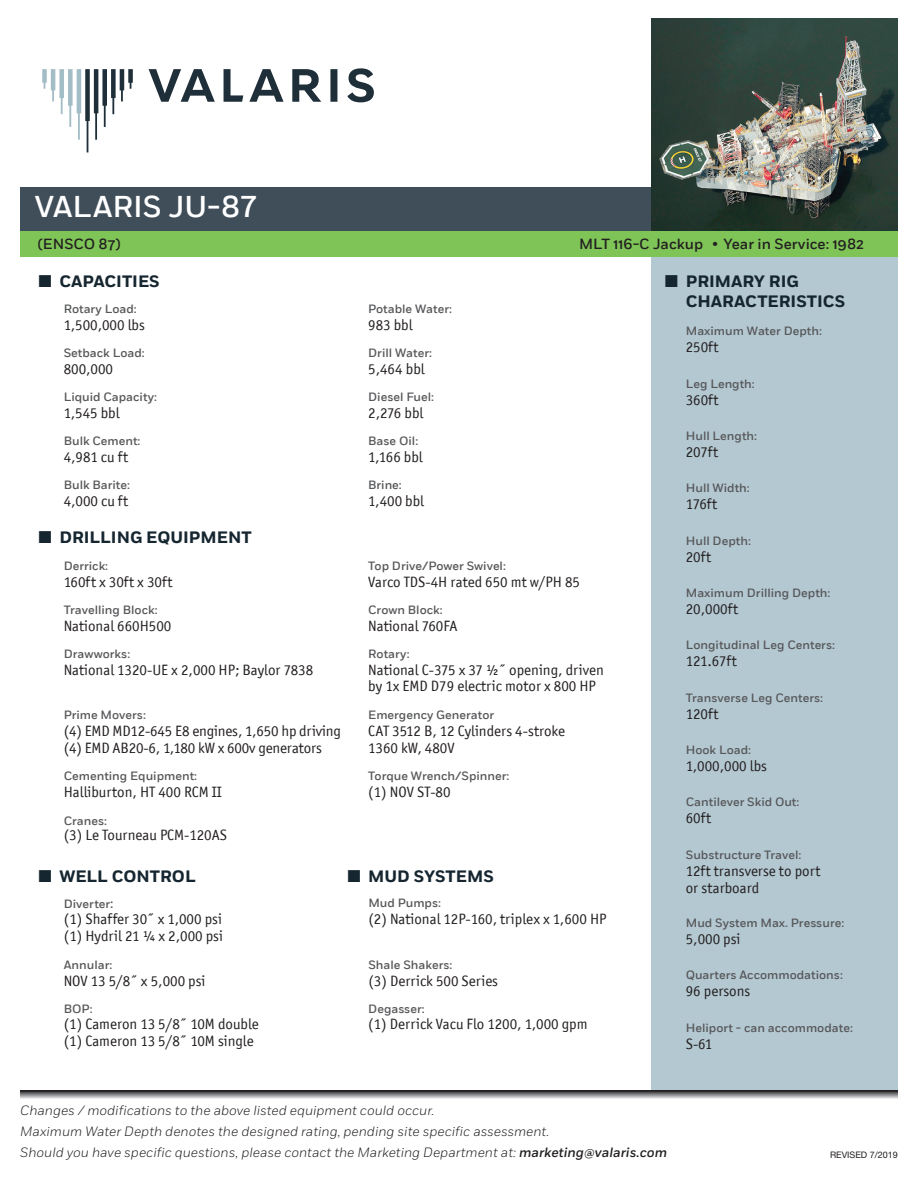
<style>
.page{position:relative;width:918px;height:1188px;background:#fff}
.page>*{position:absolute;margin:0;border:0;box-sizing:border-box;transform-origin:0 0}
.t1{font:500 30px "Fort";color:#fff}
.t2{font:700 16.5px/19.8px "Fort";color:#162630}
.t3{font:15px/16.5px "Officina San ITC";color:#231f20}
.t4{font:500 14.7px "Fort";color:#231f20}
.t5{font:italic 300 13.5px/21px "Fort";color:#231f20}
.t6{font:500 12px "Fort";color:#57585a}
.t7{font:9px "Helvetica Neue LT Std";color:#231f20}
.s1{font-family:"Officina San ITC";font-weight:400}
.s2{font-size:13.5px}
.s3{font-weight:500}
</style>
<div class="page">
<div style="left:651px;top:225px;width:247px;height:866px;background:#b4c8d1"></div>
<div style="left:20px;top:213px;width:878px;height:44px;background:#7ec457"></div>
<div style="left:20px;top:187px;width:633px;height:43px;background:#404e5a"></div>
<svg style="left:20px;top:1091px;width:878px;height:8px;background:#8e8f91"></svg>
<svg style="left:42px;top:68px;width:332px;height:84px"></svg>
<img style="left:651px;top:18px;width:247px;height:212px">
<h1 class="t1" style="left:35px;top:188px;width:223px">VALARIS JU-87</h1>
<p class="t4" style="left:38px;top:235px;width:84px">(ENSCO 87)</p>
<p class="t4" style="left:579px;top:235px;width:286px">MLT 116-C Jackup <span class="s1">•</span> Year in Service: 1982</p>
<p class="t2" style="left:59px;top:272px;width:102px">CAPACITIES</p>
<p class="t6" style="left:64px;top:302px;width:75px">Rotary Load:</p>
<p class="t3" style="left:64px;top:317px;width:83px">1,500,000 lbs</p>
<p class="t6" style="left:64px;top:346px;width:82px">Setback Load:</p>
<p class="t3" style="left:64px;top:361px;width:51px">800,000</p>
<p class="t6" style="left:64px;top:390px;width:95px">Liquid Capacity:</p>
<p class="t3" style="left:64px;top:405px;width:57px">1,545 bbl</p>
<p class="t6" style="left:64px;top:434px;width:78px">Bulk Cement:</p>
<p class="t3" style="left:64px;top:449px;width:66px">4,981 cu ft</p>
<p class="t6" style="left:64px;top:477px;width:68px">Bulk Barite:</p>
<p class="t3" style="left:64px;top:492px;width:66px">4,000 cu ft</p>
<p class="t2" style="left:59px;top:528px;width:194px">DRILLING EQUIPMENT</p>
<p class="t6" style="left:64px;top:559px;width:46px">Derrick:</p>
<p class="t3" style="left:64px;top:574px;width:110px">160ft x 30ft x 30ft</p>
<p class="t6" style="left:64px;top:603px;width:95px">Travelling Block:</p>
<p class="t3" style="left:64px;top:618px;width:109px">National 660H500</p>
<p class="t6" style="left:64px;top:646px;width:68px">Drawworks:</p>
<p class="t3" style="left:64px;top:661px;width:251px">National 1320-UE x 2,000 HP; Baylor 7838</p>
<p class="t6" style="left:64px;top:708px;width:84px">Prime Movers:</p>
<p class="t3" style="left:64px;top:723px;width:279px">(4) EMD MD12-645 E8 engines, 1,650 hp driving (4) EMD AB20-6, 1,180 kW x 600v generators</p>
<p class="t6" style="left:64px;top:769px;width:135px">Cementing Equipment:</p>
<p class="t3" style="left:64px;top:784px;width:160px">Halliburton, HT 400 RCM II</p>
<p class="t6" style="left:64px;top:813px;width:45px">Cranes:</p>
<p class="t3" style="left:64px;top:827px;width:165px">(3) Le Tourneau PCM-120AS</p>
<p class="t6" style="left:368px;top:302px;width:85px">Potable Water:</p>
<p class="t3" style="left:368px;top:317px;width:46px">983 bbl</p>
<p class="t6" style="left:368px;top:346px;width:65px">Drill Water:</p>
<p class="t3" style="left:368px;top:361px;width:58px">5,464 bbl</p>
<p class="t6" style="left:368px;top:390px;width:67px">Diesel Fuel:</p>
<p class="t3" style="left:368px;top:405px;width:57px">2,276 bbl</p>
<p class="t6" style="left:368px;top:434px;width:52px">Base Oil:</p>
<p class="t3" style="left:368px;top:449px;width:56px">1,166 bbl</p>
<p class="t6" style="left:368px;top:477px;width:35px">Brine:</p>
<p class="t3" style="left:368px;top:492px;width:57px">1,400 bbl</p>
<p class="t6" style="left:368px;top:559px;width:139px">Top Drive/Power Swivel:</p>
<p class="t3" style="left:368px;top:574px;width:213px">Varco TDS-4H rated 650 mt w/PH 85</p>
<p class="t6" style="left:368px;top:603px;width:76px">Crown Block:</p>
<p class="t3" style="left:368px;top:618px;width:91px">National 760FA</p>
<p class="t6" style="left:368px;top:646px;width:43px">Rotary:</p>
<p class="t3" style="left:368px;top:661px;width:237px">National C-375 x 37 ½˝ opening, driven by 1x EMD D79 electric motor x 800 HP</p>
<p class="t6" style="left:368px;top:708px;width:127px">Emergency Generator</p>
<p class="t3" style="left:368px;top:723px;width:198px">CAT 3512 B, 12 Cylinders 4-stroke<br>1360 kW, 480V</p>
<p class="t6" style="left:368px;top:769px;width:143px">Torque Wrench/Spinner:</p>
<p class="t3" style="left:368px;top:784px;width:84px">(1) NOV ST-80</p>
<p class="t2" style="left:59px;top:867px;width:138px">WELL CONTROL</p>
<p class="t2" style="left:368px;top:867px;width:127px">MUD SYSTEMS</p>
<p class="t6" style="left:64px;top:897px;width:51px">Diverter<span class="s2">:</span></p>
<p class="t3" style="left:64px;top:911px;width:161px">(1) Shaffer 30˝ x 1,000 psi (1) Hydril 21 ¼ x 2,000 psi</p>
<p class="t6" style="left:64px;top:957px;width:50px">Annular:</p>
<p class="t3" style="left:64px;top:972px;width:143px">NOV 13 5/8˝ x 5,000 psi</p>
<p class="t6" style="left:368px;top:896px;width:74px">Mud Pumps:</p>
<p class="t3" style="left:368px;top:911px;width:240px">(2) National 12P-160, triplex x 1,600 HP</p>
<p class="t6" style="left:368px;top:957px;width:86px">Shale Shakers:</p>
<p class="t3" style="left:368px;top:972px;width:131px">(3) Derrick 500 Series</p>
<p class="t6" style="left:64px;top:1001px;width:30px">BOP:</p>
<p class="t3" style="left:64px;top:1016px;width:197px">(1) Cameron 13 5/8˝ 10M double (1) Cameron 13 5/8˝ 10M single</p>
<p class="t6" style="left:368px;top:1001px;width:58px">Degasser:</p>
<p class="t3" style="left:368px;top:1016px;width:221px">(1) Derrick Vacu Flo 1200, 1,000 gpm</p>
<p class="t2" style="left:686px;top:272px;width:161px">PRIMARY RIG<br>CHARACTERISTICS</p>
<p class="t6" style="left:686px;top:324px;width:138px">Maximum Water Depth:</p>
<p class="t3" style="left:686px;top:339px;width:34px">250ft</p>
<p class="t6" style="left:686px;top:376px;width:71px">Leg Length:</p>
<p class="t3" style="left:686px;top:391px;width:34px">360ft</p>
<p class="t6" style="left:686px;top:429px;width:73px">Hull Length:</p>
<p class="t3" style="left:686px;top:443px;width:34px">207ft</p>
<p class="t6" style="left:686px;top:481px;width:65px">Hull Width:</p>
<p class="t3" style="left:686px;top:496px;width:33px">176ft</p>
<p class="t6" style="left:686px;top:533px;width:67px">Hull Depth:</p>
<p class="t3" style="left:686px;top:548px;width:27px">20ft</p>
<p class="t6" style="left:686px;top:585px;width:146px">Maximum Drilling Depth:</p>
<p class="t3" style="left:686px;top:600px;width:54px">20,000ft</p>
<p class="t6" style="left:686px;top:638px;width:151px">Longitudinal Leg Centers:</p>
<p class="t3" style="left:686px;top:653px;width:53px">121.67ft</p>
<p class="t6" style="left:686px;top:690px;width:139px">Transverse Leg Centers:</p>
<p class="t3" style="left:686px;top:705px;width:34px">120ft</p>
<p class="t6" style="left:686px;top:742px;width:67px">Hook Load:</p>
<p class="t3" style="left:686px;top:757px;width:83px">1,000,000 lbs</p>
<p class="t6" style="left:686px;top:795px;width:115px">Cantilever Skid Out:</p>
<p class="t3" style="left:686px;top:810px;width:27px">60ft</p>
<p class="t6" style="left:686px;top:848px;width:117px">Substructure Travel:</p>
<p class="t3" style="left:686px;top:863px;width:136px">12ft transverse to port or starboard</p>
<p class="t6" style="left:686px;top:916px;width:160px">Mud System Max. Pressure:</p>
<p class="t3" style="left:686px;top:931px;width:56px">5,000 psi</p>
<p class="t6" style="left:686px;top:968px;width:159px">Quarters Accommodations:</p>
<p class="t3" style="left:686px;top:983px;width:66px">96 persons</p>
<p class="t6" style="left:686px;top:1020px;width:169px">Heliport - can accommodate:</p>
<p class="t3" style="left:686px;top:1035px;width:28px">S-61</p>
<p class="t5" style="left:20px;top:1100px;width:648px">Changes / modifications to the above listed equipment could occur.<br>Maximum Water Depth denotes the designed rating, pending site specific assessment.<br>Should you have specific questions, please contact the Marketing Department at: <span class="s3">marketing@valaris.com</span></p>
<p class="t7" style="left:830px;top:1149px;width:69px">REVISED 7/2019</p>
</div>
